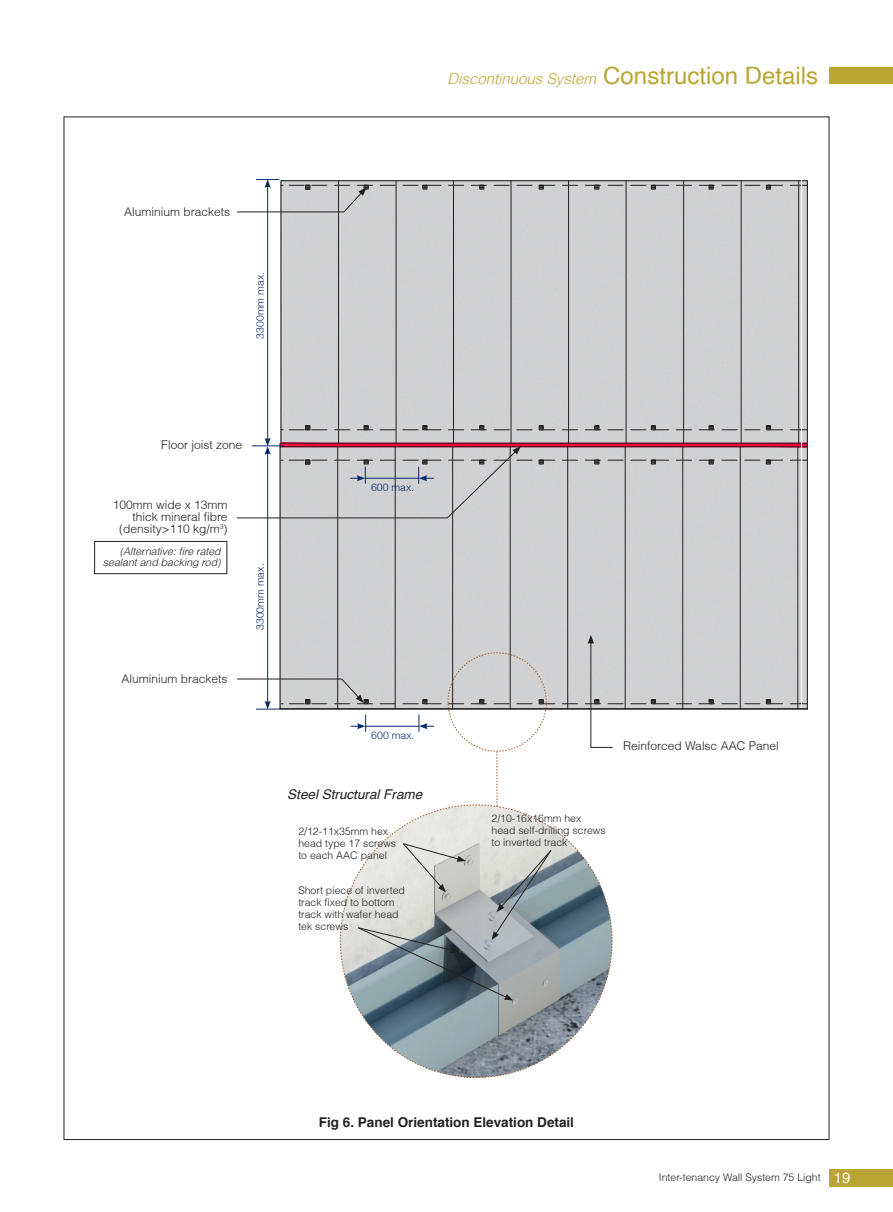
<style>
.page{position:relative;width:893px;height:1212px;background:#fff}
.page>*{position:absolute;margin:0;border:0;box-sizing:border-box;transform-origin:0 0}
.t1{font:24px "Helvetica";color:#bba532}
.t2{font:italic 300 15px "Helvetica";color:#bba532}
.t3{font:15px "Helvetica";color:#fff}
.t4{font:700 13.5px "Helvetica";color:#231f20}
.t5{font:italic 13.5px "Helvetica";color:#231f20}
.t6{font:300 12px/12px "Helvetica";color:#231f20;text-align:right}
.t7{font:300 10.5px/12px "Helvetica";color:#231f20}
.t8{font:italic 300 10.5px "Helvetica";color:#231f20}
.t9{font:300 10.5px "Helvetica";color:#09286d}
</style>
<div class="page">
<div style="left:829px;top:1169px;width:64px;height:17px;background:#bba532"></div>
<img style="left:224px;top:500px;width:584px;height:210px">
<img style="left:237px;top:180px;width:571px;height:320px">
<hr style="left:281px;top:181px;width:1px;height:262px;background:#231f20">
<hr style="left:281px;top:180px;width:526px;height:1px;background:#231f20">
<hr style="left:807px;top:181px;width:1px;height:528px;background:#231f20">
<hr style="left:280px;top:447px;width:1px;height:262px;background:#231f20">
<hr style="left:338px;top:181px;width:1px;height:262px;background:#231f20">
<hr style="left:337px;top:447px;width:1px;height:262px;background:#231f20">
<hr style="left:396px;top:181px;width:1px;height:262px;background:#231f20">
<hr style="left:395px;top:447px;width:1px;height:262px;background:#231f20">
<hr style="left:453px;top:181px;width:1px;height:262px;background:#231f20">
<hr style="left:452px;top:447px;width:1px;height:262px;background:#231f20">
<hr style="left:511px;top:181px;width:1px;height:262px;background:#231f20">
<hr style="left:510px;top:447px;width:1px;height:262px;background:#231f20">
<hr style="left:568px;top:181px;width:1px;height:262px;background:#231f20">
<hr style="left:567px;top:447px;width:1px;height:262px;background:#231f20">
<hr style="left:626px;top:181px;width:1px;height:262px;background:#231f20">
<hr style="left:625px;top:447px;width:1px;height:262px;background:#231f20">
<hr style="left:683px;top:181px;width:1px;height:262px;background:#231f20">
<hr style="left:682px;top:447px;width:1px;height:262px;background:#231f20">
<hr style="left:741px;top:181px;width:1px;height:262px;background:#231f20">
<hr style="left:740px;top:447px;width:1px;height:262px;background:#231f20">
<hr style="left:798px;top:181px;width:1px;height:262px;background:#231f20">
<hr style="left:797px;top:447px;width:1px;height:262px;background:#231f20">
<svg style="left:335px;top:429px;width:15px;height:1px"></svg>
<svg style="left:380px;top:429px;width:15px;height:1px"></svg>
<svg style="left:449px;top:429px;width:15px;height:1px"></svg>
<svg style="left:494px;top:429px;width:15px;height:1px"></svg>
<svg style="left:517px;top:429px;width:15px;height:1px"></svg>
<svg style="left:562px;top:429px;width:16px;height:1px"></svg>
<svg style="left:608px;top:429px;width:15px;height:1px"></svg>
<svg style="left:676px;top:429px;width:15px;height:1px"></svg>
<svg style="left:722px;top:429px;width:15px;height:1px"></svg>
<svg style="left:745px;top:429px;width:15px;height:1px"></svg>
<svg style="left:790px;top:429px;width:17px;height:1px"></svg>
<svg style="left:289px;top:426px;width:38px;height:4px"></svg>
<svg style="left:357px;top:426px;width:16px;height:4px"></svg>
<svg style="left:403px;top:426px;width:38px;height:4px"></svg>
<svg style="left:471px;top:426px;width:15px;height:4px"></svg>
<svg style="left:539px;top:426px;width:16px;height:4px"></svg>
<svg style="left:585px;top:426px;width:15px;height:4px"></svg>
<svg style="left:631px;top:426px;width:38px;height:4px"></svg>
<svg style="left:699px;top:426px;width:15px;height:4px"></svg>
<svg style="left:766px;top:426px;width:17px;height:4px"></svg>
<svg style="left:676px;top:703px;width:16px;height:1px"></svg>
<svg style="left:722px;top:703px;width:15px;height:1px"></svg>
<svg style="left:745px;top:703px;width:15px;height:1px"></svg>
<svg style="left:790px;top:703px;width:17px;height:1px"></svg>
<svg style="left:289px;top:700px;width:38px;height:4px"></svg>
<svg style="left:631px;top:700px;width:38px;height:4px"></svg>
<svg style="left:699px;top:700px;width:15px;height:4px"></svg>
<svg style="left:766px;top:700px;width:17px;height:4px"></svg>
<svg style="left:790px;top:185px;width:17px;height:1px"></svg>
<svg style="left:745px;top:185px;width:15px;height:1px"></svg>
<svg style="left:722px;top:185px;width:15px;height:1px"></svg>
<svg style="left:676px;top:185px;width:16px;height:1px"></svg>
<svg style="left:608px;top:185px;width:15px;height:1px"></svg>
<svg style="left:562px;top:185px;width:16px;height:1px"></svg>
<svg style="left:517px;top:185px;width:15px;height:1px"></svg>
<svg style="left:494px;top:185px;width:15px;height:1px"></svg>
<svg style="left:449px;top:185px;width:15px;height:1px"></svg>
<svg style="left:380px;top:185px;width:15px;height:1px"></svg>
<svg style="left:289px;top:185px;width:38px;height:4px"></svg>
<svg style="left:403px;top:185px;width:38px;height:4px"></svg>
<svg style="left:471px;top:185px;width:15px;height:4px"></svg>
<svg style="left:539px;top:185px;width:16px;height:4px"></svg>
<svg style="left:585px;top:185px;width:15px;height:4px"></svg>
<svg style="left:631px;top:185px;width:38px;height:4px"></svg>
<svg style="left:699px;top:185px;width:15px;height:4px"></svg>
<svg style="left:766px;top:185px;width:17px;height:4px"></svg>
<hr style="left:237px;top:679px;width:105px;height:1px;background:#231f20">
<hr style="left:237px;top:212px;width:107px;height:1px;background:#231f20">
<svg style="left:335px;top:185px;width:38px;height:27px"></svg>
<hr style="left:237px;top:518px;width:210px;height:1px;background:#231f20">
<hr style="left:267px;top:452px;width:1px;height:251px;background:#09286d">
<svg style="left:256px;top:701px;width:27px;height:9px"></svg>
<hr style="left:267px;top:185px;width:1px;height:255px;background:#09286d">
<svg style="left:256px;top:179px;width:27px;height:9px"></svg>
<svg style="left:265px;top:438px;width:6px;height:17px"></svg>
<hr style="left:252px;top:446px;width:32px;height:1px;background:#09286d">
<div style="left:94px;top:541px;width:133px;height:33px;border:1px solid #231f20"></div>
<div style="left:829px;top:67px;width:64px;height:17px;background:#bba532"></div>
<svg style="left:335px;top:652px;width:288px;height:426px"></svg>
<svg style="left:280px;top:443px;width:528px;height:75px"></svg>
<hr style="left:279px;top:708px;width:529px;height:1px;background:#231f20">
<hr style="left:591px;top:641px;width:1px;height:106px;background:#231f20">
<svg style="left:588px;top:635px;width:6px;height:8px"></svg>
<p class="t2" style="left:447px;top:70px;width:150px">Discontinuous System</p>
<p class="t1" style="left:603px;top:57px;width:216px">Construction Details</p>
<p class="t6" style="left:124px;top:206px;width:108px">Aluminium brackets</p>
<p class="t9" style="left:254px;top:339px;width:68px;rotate:-90deg">3300mm max.</p>
<p class="t6" style="left:161px;top:438px;width:82px">Floor joist zone</p>
<p class="t6" style="left:113px;top:498px;width:116px">100mm wide x 13mm thick mineral fibre</p>
<p class="t6" style="left:119px;top:522px;width:110px">(density&gt;110 kg/m<sup>3</sup>)</p>
<p class="t8" style="left:120px;top:545px;width:102px">(Alternative: fire rated</p>
<p class="t8" style="left:103px;top:555px;width:119px">sealant and backing rod)</p>
<p class="t6" style="left:122px;top:672px;width:108px">Aluminium brackets</p>
<p class="t9" style="left:254px;top:630px;width:68px;rotate:-90deg">3300mm max.</p>
<p class="t9" style="left:371px;top:481px;width:45px">600 max.</p>
<p class="t9" style="left:371px;top:729px;width:45px">600 max.</p>
<p class="t5" style="left:287px;top:783px;width:137px">Steel Structural Frame</p>
<p class="t7" style="left:298px;top:825px;width:99px">2/12-11x35mm hex head type 17 screws to each AAC panel</p>
<p class="t7" style="left:298px;top:884px;width:108px">Short piece of inverted track fixed to bottom track with wafer head tek screws</p>
<p class="t6" style="left:623px;top:739px;width:157px">Reinforced Walsc AAC Panel</p>
<p class="t7" style="left:491px;top:812px;width:116px">2/10-16x16mm hex head self-drilling screws to inverted track</p>
<p class="t4" style="left:319px;top:1111px;width:257px">Fig 6. Panel Orientation Elevation Detail</p>
<p class="t7" style="left:659px;top:1171px;width:163px">Inter-tenancy Wall System 75 Light</p>
<p class="t3" style="left:834px;top:1166px;width:18px">19</p>
</div>
